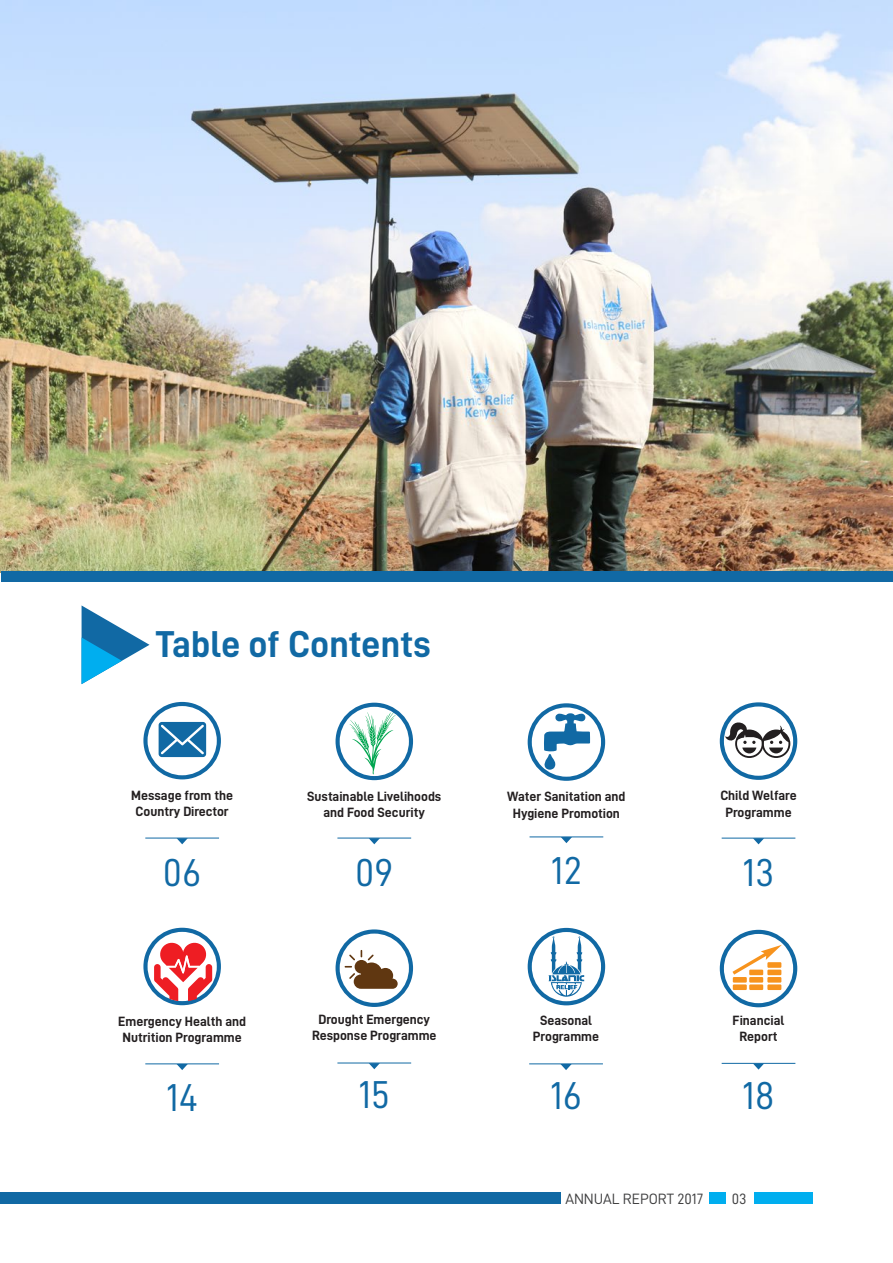
<style>
.page{position:relative;width:893px;height:1263px;background:#fff}
.page>*{position:absolute;margin:0;border:0;box-sizing:border-box;transform-origin:0 0}
.t1{font:39px "D DIN";color:#1169a4}
.t2{font:37.5px "D DIN Bold";letter-spacing:-.005em;color:#1169a4}
.t3{font:15px "D DIN";color:#3e3e3f}
.t4{font:13.5px/16.2px "D DIN Bold";color:#231f20;text-align:center}
</style>
<div class="page">
<img style="left:0;top:0;width:893px;height:573px">
<div style="left:1px;top:571px;width:892px;height:10px;background:#1169a4"></div>
<svg style="left:82px;top:605px;width:68px;height:79px"></svg>
<svg style="left:143px;top:702px;width:78px;height:77px"></svg>
<svg style="left:177px;top:839px;width:10px;height:5px"></svg>
<hr style="left:145px;top:838px;width:74px;height:1px;background:#1169a4">
<svg style="left:336px;top:929px;width:77px;height:78px"></svg>
<svg style="left:369px;top:1064px;width:10px;height:5px"></svg>
<hr style="left:337px;top:1063px;width:74px;height:1px;background:#1169a4">
<svg style="left:528px;top:928px;width:77px;height:77px"></svg>
<svg style="left:560px;top:1064px;width:12px;height:6px"></svg>
<hr style="left:529px;top:1063px;width:74px;height:1px;background:#1169a4">
<svg style="left:720px;top:930px;width:77px;height:77px"></svg>
<div style="left:733px;top:977px;width:14px;height:5px;background:#f7931d"></div>
<div style="left:733px;top:984px;width:14px;height:6px;background:#f7931d"></div>
<div style="left:749px;top:977px;width:14px;height:5px;background:#f7931d"></div>
<div style="left:749px;top:984px;width:14px;height:6px;background:#f7931d"></div>
<div style="left:749px;top:969px;width:14px;height:6px;background:#f7931d"></div>
<div style="left:767px;top:977px;width:14px;height:5px;background:#f7931d"></div>
<div style="left:767px;top:984px;width:14px;height:6px;background:#f7931d"></div>
<div style="left:767px;top:969px;width:14px;height:6px;background:#f7931d"></div>
<div style="left:767px;top:962px;width:14px;height:6px;background:#f7931d"></div>
<svg style="left:753px;top:1064px;width:11px;height:5px"></svg>
<hr style="left:722px;top:1063px;width:73px;height:1px;background:#1169a4">
<svg style="left:528px;top:703px;width:77px;height:78px"></svg>
<svg style="left:561px;top:838px;width:10px;height:5px"></svg>
<hr style="left:530px;top:837px;width:73px;height:1px;background:#1169a4">
<svg style="left:720px;top:702px;width:77px;height:78px"></svg>
<svg style="left:753px;top:839px;width:11px;height:5px"></svg>
<hr style="left:722px;top:838px;width:73px;height:1px;background:#1169a4">
<svg style="left:143px;top:928px;width:78px;height:77px"></svg>
<svg style="left:177px;top:1064px;width:11px;height:6px"></svg>
<hr style="left:145px;top:1063px;width:74px;height:1px;background:#1169a4">
<div style="left:710px;top:1192px;width:16px;height:12px;background:#00aeef"></div>
<div style="left:754px;top:1192px;width:59px;height:12px;background:#00aeef"></div>
<div style="left:0;top:1192px;width:560px;height:12px;background:#1169a4"></div>
<svg style="left:369px;top:839px;width:10px;height:5px"></svg>
<hr style="left:337px;top:838px;width:74px;height:1px;background:#1169a4">
<svg style="left:336px;top:703px;width:77px;height:77px"></svg>
<h2 class="t2" style="left:156px;top:623px;width:277px">Table of Contents</h2>
<p class="t4" style="left:131px;top:787px;width:103px">Message from the<br>Country Director</p>
<h1 class="t1" style="left:163px;top:851px;width:40px">06</h1>
<p class="t4" style="left:118px;top:1013px;width:129px">Emergency Health and<br>Nutrition Programme</p>
<h1 class="t1" style="left:166px;top:1076px;width:34px">14</h1>
<p class="t4" style="left:307px;top:788px;width:136px">Sustainable Livelihoods and Food Security</p>
<h1 class="t1" style="left:355px;top:851px;width:40px">09</h1>
<p class="t4" style="left:312px;top:1011px;width:126px">Drought Emergency<br>Response Programme</p>
<h1 class="t1" style="left:358px;top:1073px;width:33px">15</h1>
<p class="t4" style="left:507px;top:788px;width:120px">Water Sanitation and<br>Hygiene Promotion</p>
<h1 class="t1" style="left:551px;top:850px;width:33px">12</h1>
<p class="t4" style="left:533px;top:1012px;width:68px">Seasonal<br>Programme</p>
<h1 class="t1" style="left:550px;top:1074px;width:34px">16</h1>
<p class="t4" style="left:720px;top:787px;width:78px">Child Welfare<br>Programme</p>
<h1 class="t1" style="left:742px;top:851px;width:34px">13</h1>
<p class="t4" style="left:733px;top:1011px;width:53px">Financial<br>Report</p>
<h1 class="t1" style="left:742px;top:1074px;width:34px">18</h1>
<p class="t3" style="left:565px;top:1191px;width:139px">ANNUAL REPORT 2017</p>
<p class="t3" style="left:732px;top:1191px;width:16px">03</p>
</div>
